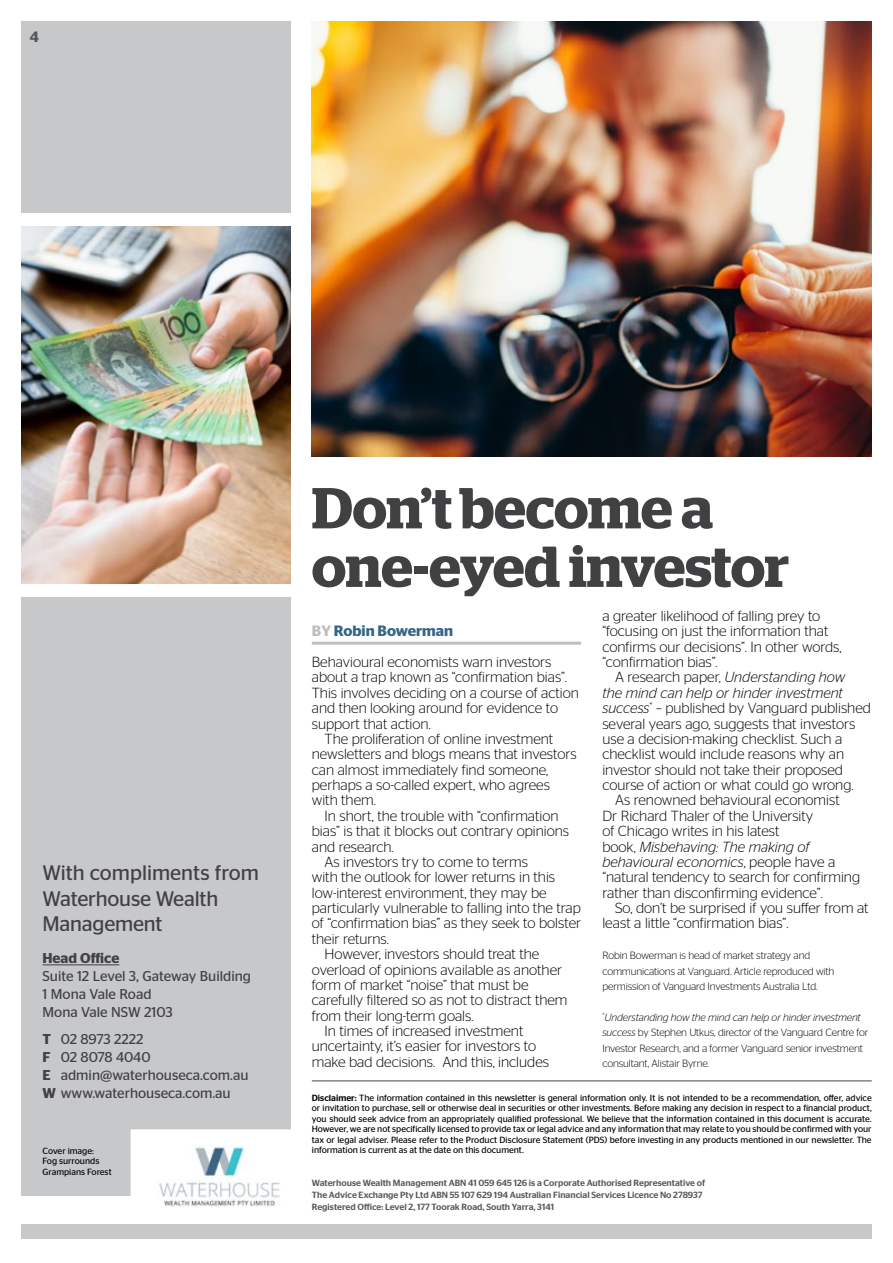
<style>
.page{position:relative;width:893px;height:1263px;background:#fff}
.page>*{position:absolute;margin:0;border:0;box-sizing:border-box;transform-origin:0 0}
.t1{font:600 57.6px/58.5px "Stag";letter-spacing:-.005em;color:#414042}
.t2{font:21px/25.3px "Stag Sans";letter-spacing:-.01em;color:#414042}
.t3{font:600 15px "Stag Sans";color:#356585}
.t4{font:600 15px "Stag Sans";color:#58595b}
.t5{font:300 14.7px/15.3px "Stag Sans";color:#000}
.t6{font:italic 300 14.7px "Stag Sans";color:#000}
.t7{font:14.25px/18px "Stag Sans";color:#414042}
.t8{font:600 14.25px "Stag Sans";color:#414042}
.t9{font:300 10.5px/15.3px "Stag Sans";letter-spacing:-.01em;color:#000}
.t10{font:9px/10.5px "Stag Sans";color:#000;text-align:justify}
.t11{font:500 9px/12px "Stag Sans";color:#58595b}
.s1{font-weight:600}
.s2{color:#bcbec0}
.s3{font-style:normal}
.s4{font-style:italic}
.s5{font-weight:500}
</style>
<div class="page">
<div style="left:21px;top:597px;width:270px;height:599px;background:#c7c8ca"></div>
<div style="left:21px;top:21px;width:270px;height:192px;background:#c7c8ca"></div>
<hr style="left:312px;top:1080px;width:560px;height:1px;background:#58595b">
<div style="left:21px;top:1224px;width:851px;height:15px;background:#c7c8ca"></div>
<hr style="left:43px;top:964px;width:76px;height:1px;background:#414042">
<svg style="left:130px;top:1129px;width:161px;height:78px;background:#eef3f4"></svg>
<img style="left:21px;top:227px;width:270px;height:356px">
<hr style="left:312px;top:642px;width:269px;height:3px;background:#bcbec0">
<img style="left:312px;top:21px;width:560px;height:435px">
<p class="t4" style="left:30px;top:28px;width:11px">4</p>
<h2 class="t2" style="left:43px;top:860px;width:218px">With compliments from<br>Waterhouse Wealth<br>Management</h2>
<p class="t8" style="left:43px;top:950px;width:78px">Head Office</p>
<p class="t7" style="left:43px;top:967px;width:210px">Suite 12 Level 3, Gateway Building<br>1 Mona Vale Road<br>Mona Vale NSW 2103</p>
<p class="t7" style="left:43px;top:1030px;width:207px"><span class="s1">T</span> 02 8973 2222<br><span class="s1">F</span> 02 8078 4040<br><span class="s1">E</span> admin@waterhouseca.com.au<br><span class="s1">W</span> www.waterhouseca.com.au</p>
<p class="t10" style="left:43px;top:1145px;width:71px;text-align:left">Cover image:<br>Fog surrounds<br>Grampians Forest</p>
<h1 class="t1" style="left:312px;top:479px;width:479px">Don’t become a one‑eyed investor</h1>
<p class="t3" style="left:312px;top:622px;width:143px"><span class="s2">BY</span> Robin Bowerman</p>
<p class="t5" style="left:312px;top:654px;width:241px">Behavioural economists warn investors</p>
<p class="t5" style="left:312px;top:669px;width:257px">about a trap known as “confirmation bias”.</p>
<p class="t5" style="left:312px;top:685px;width:269px">This involves deciding on a course of action</p>
<p class="t5" style="left:312px;top:700px;width:248px">and then looking around for evidence to</p>
<p class="t5" style="left:312px;top:716px;width:120px">support that action.</p>
<p class="t5" style="left:325px;top:731px;width:230px">The proliferation of online investment</p>
<p class="t5" style="left:312px;top:746px;width:266px">newsletters and blogs means that investors</p>
<p class="t5" style="left:312px;top:762px;width:238px">can almost immediately find someone,</p>
<p class="t5" style="left:312px;top:777px;width:240px">perhaps a so-called expert, who agrees</p>
<p class="t5" style="left:312px;top:792px;width:65px">with them.</p>
<p class="t5" style="left:325px;top:808px;width:235px">In short, the trouble with “confirmation</p>
<p class="t5" style="left:312px;top:823px;width:259px">bias” is that it blocks out contrary opinions</p>
<p class="t5" style="left:312px;top:838px;width:83px">and research.</p>
<p class="t5" style="left:325px;top:854px;width:205px">As investors try to come to terms</p>
<p class="t5" style="left:312px;top:869px;width:245px">with the outlook for lower returns in this</p>
<p class="t5" style="left:312px;top:885px;width:236px">low-interest environment, they may be</p>
<p class="t5" style="left:312px;top:900px;width:270px">particularly vulnerable to falling into the trap</p>
<p class="t5" style="left:312px;top:915px;width:271px">of “confirmation bias” as they seek to bolster</p>
<p class="t5" style="left:312px;top:931px;width:79px">their returns.</p>
<p class="t5" style="left:325px;top:946px;width:216px">However, investors should treat the</p>
<p class="t5" style="left:312px;top:961px;width:252px">overload of opinions available as another</p>
<p class="t5" style="left:312px;top:977px;width:218px">form of market “noise” that must be</p>
<p class="t5" style="left:312px;top:992px;width:257px">carefully filtered so as not to distract them</p>
<p class="t5" style="left:312px;top:1008px;width:163px">from their long-term goals.</p>
<p class="t5" style="left:325px;top:1023px;width:200px">In times of increased investment</p>
<p class="t5" style="left:312px;top:1038px;width:226px">uncertainty, it’s easier for investors to</p>
<p class="t5" style="left:312px;top:1054px;width:239px">make bad decisions. And this, includes</p>
<p class="t5" style="left:602px;top:608px;width:241px">a greater likelihood of falling prey to “focusing on just the information that confirms our decisions”. In other words, “confirmation bias”.</p>
<p class="t6" style="left:615px;top:669px;width:231px"><span class="s3">A research paper,</span> Understanding how</p>
<p class="t6" style="left:602px;top:684px;width:242px">the mind can help or hinder investment</p>
<p class="t5" style="left:602px;top:700px;width:270px"><span class="s4">success</span><sup>*</sup> – published by Vanguard published</p>
<p class="t5" style="left:602px;top:716px;width:254px">several years ago, suggests that investors</p>
<p class="t5" style="left:602px;top:731px;width:241px">use a decision-making checklist. Such a</p>
<p class="t5" style="left:602px;top:746px;width:243px">checklist would include reasons why an</p>
<p class="t5" style="left:602px;top:762px;width:242px">investor should not take their proposed</p>
<p class="t5" style="left:602px;top:777px;width:253px">course of action or what could go wrong.</p>
<p class="t5" style="left:615px;top:792px;width:226px">As renowned behavioural economist</p>
<p class="t5" style="left:602px;top:808px;width:212px">Dr Richard Thaler of the University</p>
<p class="t5" style="left:602px;top:823px;width:179px">of Chicago writes in his latest</p>
<p class="t6" style="left:602px;top:838px;width:209px"><span class="s3">book,</span> Misbehaving: The making of</p>
<p class="t6" style="left:602px;top:854px;width:234px">behavioural economics<span class="s3">, people have a</span></p>
<p class="t5" style="left:602px;top:869px;width:259px">“natural tendency to search for confirming</p>
<p class="t5" style="left:602px;top:885px;width:222px">rather than disconfirming evidence”.</p>
<p class="t5" style="left:615px;top:900px;width:255px">So, don’t be surprised if you suffer from at</p>
<p class="t5" style="left:602px;top:915px;width:188px">least a little “confirmation bias”.</p>
<p class="t9" style="left:602px;top:948px;width:233px">Robin Bowerman is head of market strategy and communications at Vanguard. Article reproduced with permission of Vanguard Investments Australia Ltd.</p>
<p class="t9" style="left:602px;top:1009px;width:267px"><sup>*</sup><span class="s4">Understanding how the mind can help or hinder investment success</span> by Stephen Utkus, director of the Vanguard Centre for Investor Research, and a former Vanguard senior investment consultant, Alistair Byrne.</p>
<p class="t10" style="left:312px;top:1092px;width:561px"><span class="s5">Disclaimer:</span> The information contained in this newsletter is general information only. It is not intended to be a recommendation, offer, advice or invitation to purchase, sell or otherwise deal in securities or other investments. Before making any decision in respect to a financial product, you should seek advice from an appropriately qualified professional. We believe that the information contained in this document is accurate.<br>However, we are not specifically licensed to provide tax or legal advice and any information that may relate to you should be confirmed with your tax or legal adviser. Please refer to the Product Disclosure Statement (PDS) before investing in any products mentioned in our newsletter. The information is current as at the date on this document.</p>
<p class="t11" style="left:312px;top:1177px;width:395px">Waterhouse Wealth Management ABN 41 059 645 126 is a Corporate Authorised Representative of<br>The Advice Exchange Pty Ltd ABN 55 107 629 194 Australian Financial Services Licence No 278937<br>Registered Office: Level 2, 177 Toorak Road, South Yarra, 3141</p>
</div>
